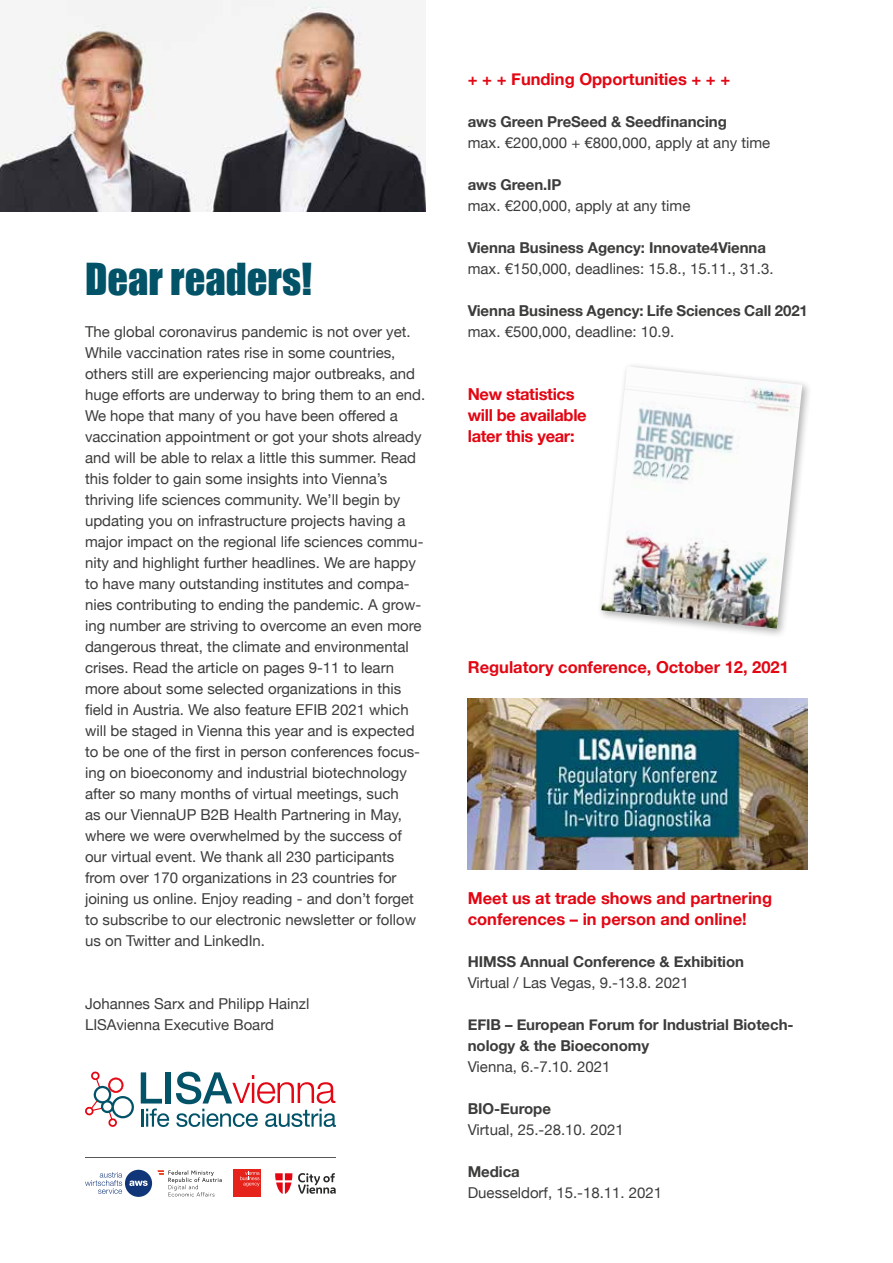
<style>
.page{position:relative;width:893px;height:1263px;background:#fff}
.page>*{position:absolute;margin:0;border:0;box-sizing:border-box;transform-origin:0 0}
.Ü1{font:40.5px "Impact";color:#025268}
.U3{font:700 16.5px/21px "Helvetica Neue";color:#e30613}
.U3-2{font:700 16.5px/21px "Helvetica Neue";letter-spacing:-.02em;color:#e30613}
.copytext{font:15px/21px "Helvetica Neue";color:#3c3c3b}
.copytext-2{font:700 15px/21px "Helvetica Neue";letter-spacing:-.005em;color:#3c3c3b}
</style>
<div class="page">
<svg style="left:157px;top:1170px;width:65px;height:26px"></svg>
<svg style="left:85px;top:1172px;width:37px;height:22px"></svg>
<div style="left:125px;top:1170px;width:27px;height:27px;background:#103578;border-radius:50%"></div>
<svg style="left:129px;top:1180px;width:19px;height:6px"></svg>
<svg style="left:275px;top:1173px;width:17px;height:21px"></svg>
<svg style="left:298px;top:1173px;width:38px;height:21px"></svg>
<hr style="left:85px;top:1157px;width:251px;height:1px;background:#575756">
<svg style="left:85px;top:1071px;width:49px;height:56px"></svg>
<svg style="left:141px;top:1072px;width:28px;height:55px"></svg>
<div style="left:166px;top:1072px;width:5px;height:31px;background:#025268"></div>
<svg style="left:176px;top:1072px;width:160px;height:55px"></svg>
<div style="left:234px;top:1170px;width:27px;height:27px;background:#e5231b"></div>
<svg style="left:240px;top:1171px;width:20px;height:15px"></svg>
<img style="left:0;top:0;width:425px;height:211px">
<div style="left:597px;top:362px;width:215px;height:276px;background:#000;opacity:.31"></div>
<img style="left:601px;top:366px;width:201px;height:263px">
<img style="left:468px;top:698px;width:340px;height:172px">
<h1 class="Ü1" style="left:85px;top:248px;width:229px">Dear readers!</h1>
<p class="copytext" style="left:85px;top:322px;width:342px">The global coronavirus pandemic is not over yet.<br>While vaccination rates rise in some countries, others still are experiencing major outbreaks, and huge efforts are underway to bring them to an end.<br>We hope that many of you have been offered a vaccination appointment or got your shots already and will be able to relax a little this summer. Read this folder to gain some insights into Vienna’s thriving life sciences community. We’ll begin by updating you on infrastructure projects having a major impact on the regional life sciences commu&shy;nity and highlight further headlines. We are happy to have many outstanding institutes and compa&shy;nies contributing to ending the pandemic. A grow&shy;ing number are striving to overcome an even more dangerous threat, the climate and environmental crises. Read the article on pages 9-11 to learn more about some selected organizations in this field in Austria. We also feature EFIB 2021 which will be staged in Vienna this year and is expected to be one of the first in person conferences focus&shy;ing on bioeconomy and industrial biotechnology after so many months of virtual meetings, such<br>as our ViennaUP B2B Health Partnering in May, where we were overwhelmed by the success of our virtual event. We thank all 230 participants from over 170 organizations in 23 countries for joining us online. Enjoy reading - and don’t forget to subscribe to our electronic newsletter or follow us on Twitter and LinkedIn.</p>
<p class="copytext" style="left:85px;top:994px;width:226px">Johannes Sarx and Philipp Hainzl</p>
<p class="copytext" style="left:85px;top:1015px;width:190px">LISAvienna Executive Board</p>
<h3 class="U3" style="left:468px;top:69px;width:264px">+ + + Funding Opportunities + + +</h3>
<p class="copytext-2" style="left:468px;top:112px;width:261px">aws Green PreSeed &amp; Seedfinancing</p>
<p class="copytext" style="left:468px;top:133px;width:304px">max. €200,000 + €800,000, apply at any time</p>
<p class="copytext-2" style="left:468px;top:175px;width:95px">aws Green.IP</p>
<p class="copytext" style="left:468px;top:196px;width:224px">max. €200,000, apply at any time</p>
<p class="copytext-2" style="left:468px;top:238px;width:300px">Vienna Business Agency: Innovate4Vienna</p>
<p class="copytext" style="left:468px;top:259px;width:307px">max. €150,000, deadlines: 15.8., 15.11., 31.3.</p>
<p class="copytext-2" style="left:468px;top:301px;width:342px">Vienna Business Agency: Life Sciences Call 2021</p>
<p class="copytext" style="left:468px;top:322px;width:208px">max. €500,000, deadline: 10.9.</p>
<h3 class="U3-2" style="left:468px;top:384px;width:120px">New statistics will be available later this year:</h3>
<h3 class="U3" style="left:468px;top:657px;width:323px">Regulatory conference, October 12, 2021</h3>
<h3 class="U3" style="left:468px;top:888px;width:306px">Meet us at trade shows and partnering conferences – in person and online!</h3>
<p class="copytext-2" style="left:468px;top:952px;width:278px">HIMSS Annual Conference &amp; Exhibition</p>
<p class="copytext" style="left:468px;top:973px;width:223px">Virtual / Las Vegas, 9.-13.8. 2021</p>
<p class="copytext-2" style="left:468px;top:1015px;width:327px">EFIB – European Forum for Industrial Biotech&shy;nology &amp; the Bioeconomy</p>
<p class="copytext" style="left:468px;top:1057px;width:144px">Vienna, 6.-7.10. 2021</p>
<p class="copytext-2" style="left:468px;top:1099px;width:85px">BIO-Europe</p>
<p class="copytext" style="left:468px;top:1120px;width:157px">Virtual, 25.-28.10. 2021</p>
<p class="copytext-2" style="left:468px;top:1162px;width:54px">Medica</p>
<p class="copytext" style="left:468px;top:1183px;width:196px">Duesseldorf, 15.-18.11. 2021</p>
</div>
